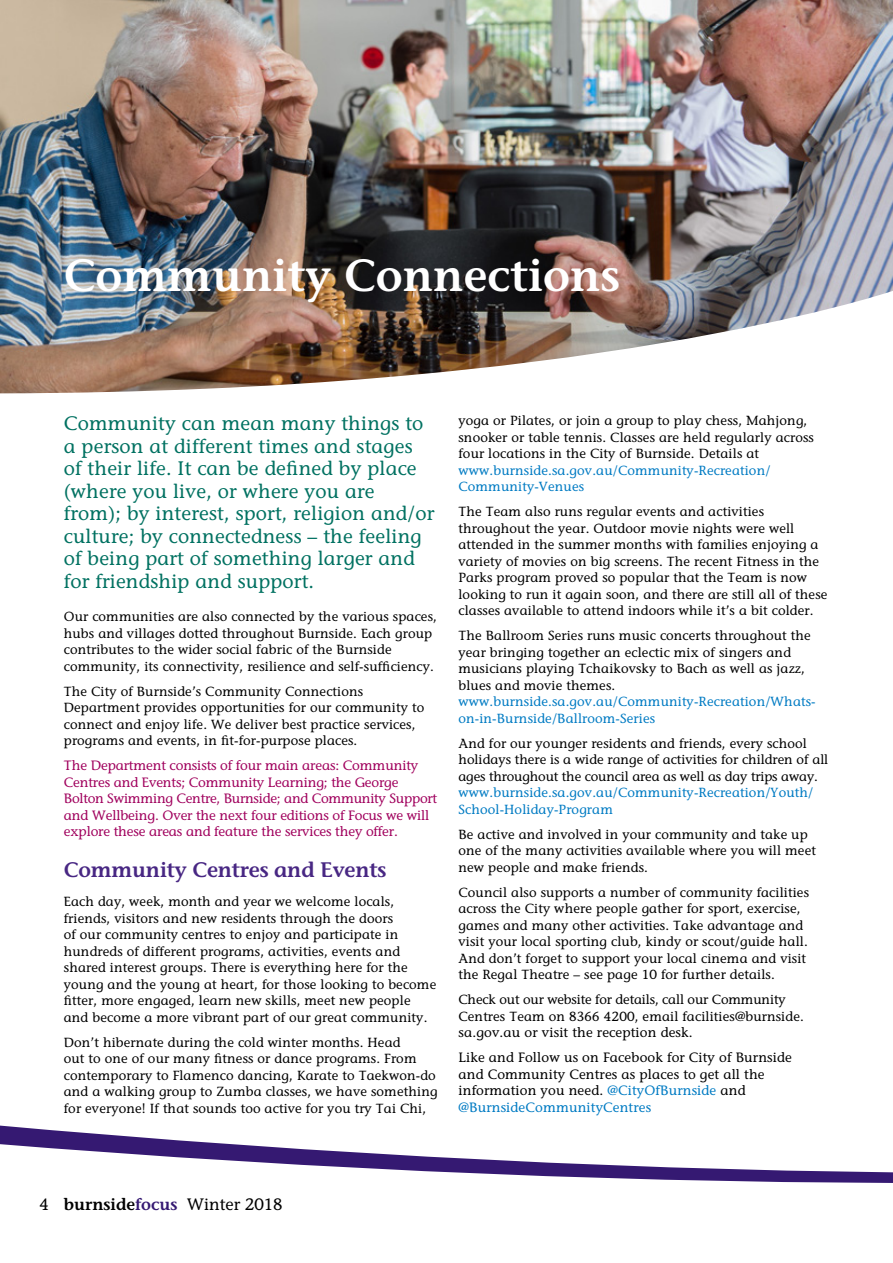
<style>
.page{position:relative;width:893px;height:1263px;background:#fff}
.page>*{position:absolute;margin:0;border:0;box-sizing:border-box;transform-origin:0 0}
.t1{font:600 45px "Stone Informal";color:#fff}
.t2{font:600 21px "Stone Informal";letter-spacing:-.01em;color:#482783}
.t3{font:19.5px/22.5px "Stone Informal";letter-spacing:.01em;color:#007161}
.t4{font:16.5px "Stone Informal";color:#000}
.t5{font:13.5px/16.5px "Stone Informal";letter-spacing:-.01em;color:#a0005d}
.t6{font:13.5px/16.5px "Stone Informal";letter-spacing:.01em;color:#000}
.t7{font:13.2px/16.5px "Stone Informal";letter-spacing:.01em;color:#000}
.t8{font:13.2px/16.5px "Stone Informal";letter-spacing:.01em;color:#007bc3}
.s1{color:#007bc3}
.s2{font-weight:600}
.s3{font-weight:600;color:#351972}
</style>
<div class="page">
<img style="left:0;top:0;width:893px;height:393px">
<svg style="left:0;top:1125px;width:893px;height:58px"></svg>
<h1 class="t1" style="left:64px;top:248px;width:558px">Community Connections</h1>
<p class="t3" style="left:64px;top:412px;width:372px">Community can mean many things to a person at different times and stages of their life. It can be defined by place (where you live, or where you are from); by interest, sport, religion and/or culture; by connectedness – the feeling of being part of something larger and for friendship and support.</p>
<p class="t7" style="left:64px;top:608px;width:375px">Our communities are also connected by the various spaces, hubs and villages dotted throughout Burnside. Each group contributes to the wider social fabric of the Burnside community, its connectivity, resilience and self-sufficiency.</p>
<p class="t7" style="left:64px;top:683px;width:362px">The City of Burnside’s Community Connections Department provides opportunities for our community to connect and enjoy life. We deliver best practice services, programs and events, in fit-for-purpose places.</p>
<p class="t5" style="left:64px;top:757px;width:375px">The Department consists of four main areas: Community Centres and Events; Community Learning; the George Bolton Swimming Centre, Burnside; and Community Support and Wellbeing. Over the next four editions of Focus we will explore these areas and feature the services they offer.</p>
<h2 class="t2" style="left:64px;top:857px;width:324px">Community Centres and Events</h2>
<p class="t7" style="left:64px;top:893px;width:374px">Each day, week, month and year we welcome locals, friends, visitors and new residents through the doors<br>of our community centres to enjoy and participate in hundreds of different programs, activities, events and shared interest groups. There is everything here for the young and the young at heart, for those looking to become fitter, more engaged, learn new skills, meet new people and become a more vibrant part of our great community.</p>
<p class="t7" style="left:64px;top:1034px;width:375px">Don’t hibernate during the cold winter months. Head<br>out to one of our many fitness or dance programs. From contemporary to Flamenco dancing, Karate to Taekwon-do and a walking group to Zumba classes, we have something for everyone! If that sounds too active for you try Tai Chi,</p>
<p class="t7" style="left:458px;top:412px;width:357px">yoga or Pilates, or join a group to play chess, Mahjong, snooker or table tennis. Classes are held regularly across four locations in the City of Burnside. Details at</p>
<p class="t8" style="left:458px;top:462px;width:313px">www.burnside.sa.gov.au/Community-Recreation/<br>Community-Venues</p>
<p class="t7" style="left:458px;top:503px;width:370px">The Team also runs regular events and activities throughout the year. Outdoor movie nights were well attended in the summer months with families enjoying a variety of movies on big screens. The recent Fitness in the Parks program proved so popular that the Team is now looking to run it again soon, and there are still all of these classes available to attend indoors while it’s a bit colder.</p>
<p class="t7" style="left:458px;top:627px;width:354px">The Ballroom Series runs music concerts throughout the year bringing together an eclectic mix of singers and musicians playing Tchaikovsky to Bach as well as jazz, blues and movie themes.</p>
<p class="t8" style="left:458px;top:693px;width:359px">www.burnside.sa.gov.au/Community-Recreation/Whats&shy;on-in-Burnside/Ballroom-Series</p>
<p class="t7" style="left:458px;top:735px;width:371px">And for our younger residents and friends, every school holidays there is a wide range of activities for children of all ages throughout the council area as well as day trips away.</p>
<p class="t8" style="left:458px;top:784px;width:356px">www.burnside.sa.gov.au/Community-Recreation/Youth/<br>School-Holiday-Program</p>
<p class="t7" style="left:458px;top:826px;width:359px">Be active and involved in your community and take up one of the many activities available where you will meet new people and make friends.</p>
<p class="t7" style="left:458px;top:884px;width:352px">Council also supports a number of community facilities across the City where people gather for sport, exercise, games and many other activities. Take advantage and visit your local sporting club, kindy or scout/guide hall.<br>And don’t forget to support your local cinema and visit the Regal Theatre – see page 10 for further details.</p>
<p class="t7" style="left:458px;top:991px;width:347px">Check out our website for details, call our Community<br>Centres Team on 8366 4200, email facilities@burnside.</p>
<p class="t6" style="left:458px;top:1020px;width:335px;line-height:25px">sa.gov.au or visit the reception desk.<br>Like and Follow us on Facebook for City of Burnside</p>
<p class="t6" style="left:458px;top:1066px;width:308px">and Community Centres as places to get all the information you need. <span class="s1">@CityOfBurnside</span> and <span class="s1">@BurnsideCommunityCentres</span></p>
<p class="t4" style="left:40px;top:1194px;width:245px">4 <span class="s2">burnside</span><span class="s3">focus</span> Winter 2018</p>
</div>
